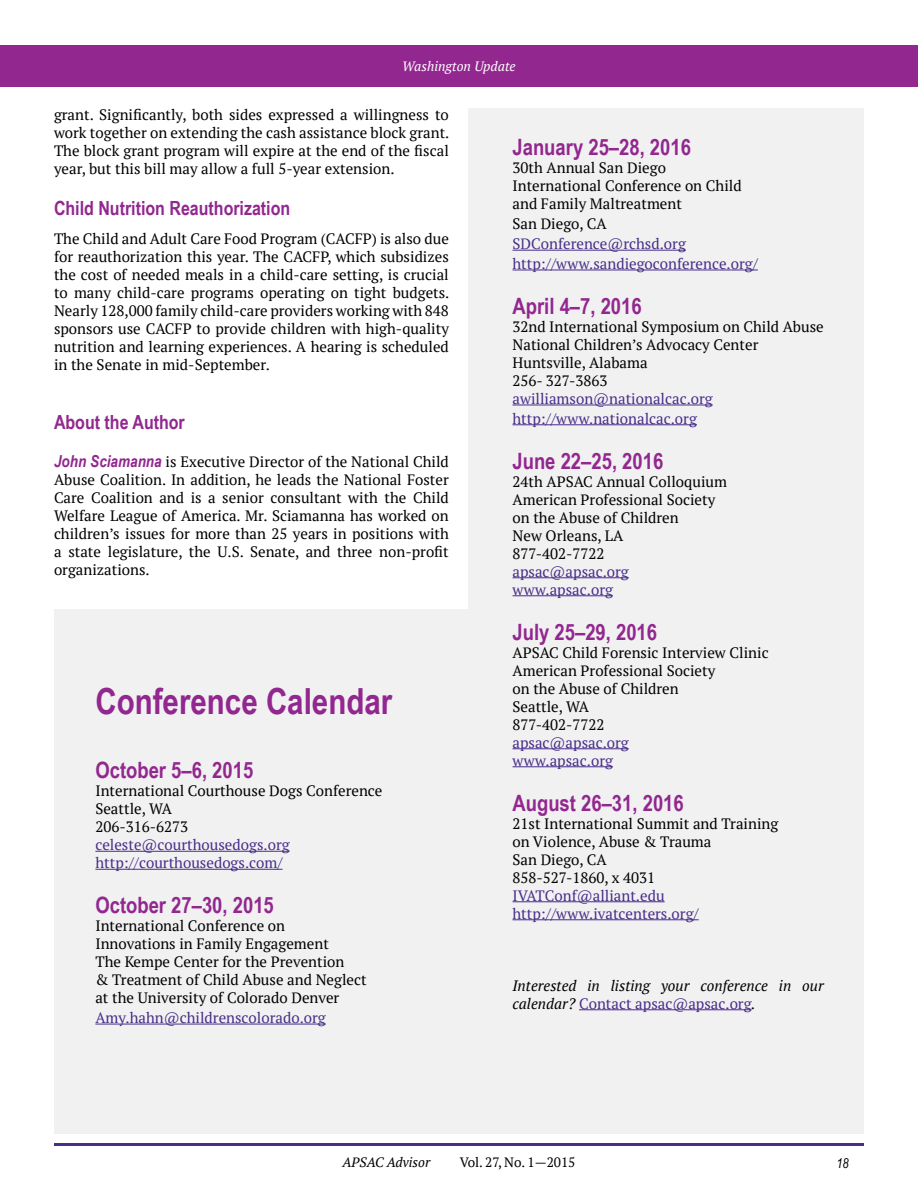
<style>
.page{position:relative;width:918px;height:1188px;background:#fff}
.page>*{position:absolute;margin:0;border:0;box-sizing:border-box;transform-origin:0 0}
.t1{font:700 36px "Arial Narrow";color:#92278f}
.t2{font:700 22.5px "Arial Narrow";color:#92278f}
.t3{font:700 19.5px "Arial Narrow";color:#92278f}
.t4{font:15px/18px "PT Serif";color:#000}
.t5{font:15px/18px "PT Serif";color:#482d89}
.t6{font:italic 15px/18px "PT Serif";color:#000}
.t7{font:13.5px "PT Serif";color:#000}
.t8{font:italic 13.5px "PT Serif";color:#fff}
.t9{font:italic 13.5px "PT Serif";color:#000}
.t10{font:italic 13.5px "Arial Narrow";color:#000}
.s1{font-family:"Arial Narrow";font-weight:700;font-style:italic;font-size:16.5px;color:#92278f}
.s2{font-style:normal;color:#482d89}
</style>
<div class="page">
<div style="left:0;top:45px;width:918px;height:41px;background:#92278f"></div>
<hr style="left:54px;top:1143px;width:810px;height:3px;background:#482d89">
<div style="left:54px;top:609px;width:810px;height:525px;background:#f1f1f2"></div>
<div style="left:468px;top:108px;width:396px;height:1026px;background:#f1f1f2"></div>
<hr style="left:95px;top:851px;width:195px;height:1px;background:#482d89">
<hr style="left:95px;top:869px;width:188px;height:1px;background:#482d89">
<hr style="left:95px;top:1024px;width:231px;height:1px;background:#482d89">
<hr style="left:513px;top:250px;width:173px;height:1px;background:#482d89">
<hr style="left:513px;top:270px;width:245px;height:1px;background:#482d89">
<hr style="left:513px;top:405px;width:200px;height:1px;background:#482d89">
<hr style="left:513px;top:424px;width:184px;height:1px;background:#482d89">
<hr style="left:513px;top:577px;width:116px;height:1px;background:#482d89">
<hr style="left:513px;top:595px;width:100px;height:1px;background:#482d89">
<hr style="left:513px;top:748px;width:116px;height:1px;background:#482d89">
<hr style="left:513px;top:766px;width:100px;height:1px;background:#482d89">
<hr style="left:513px;top:901px;width:152px;height:1px;background:#482d89">
<hr style="left:513px;top:919px;width:186px;height:1px;background:#482d89">
<hr style="left:579px;top:1009px;width:173px;height:1px;background:#482d89">
<p class="t8" style="left:402px;top:58px;width:115px">Washington Update</p>
<p class="t4" style="left:54px;top:105px;width:397px;text-align:justify">grant. Significantly, both sides expressed a willingness to work together on extending the cash assistance block grant.<br>The block grant program will expire at the end of the fiscal year, but this bill may allow a full 5-year extension.</p>
<h3 class="t3" style="left:54px;top:193px;width:238px">Child Nutrition Reauthorization</h3>
<p class="t4" style="left:54px;top:229px;width:397px;text-align:justify">The Child and Adult Care Food Program (CACFP) is also due for reauthorization this year. The CACFP, which subsidizes the cost of needed meals in a child-care setting, is crucial to many child-care programs operating on tight budgets.<br>Nearly 128,000 family child-care providers working with 848 sponsors use CACFP to provide children with high-quality nutrition and learning experiences. A hearing is scheduled in the Senate in mid-September.</p>
<h3 class="t3" style="left:54px;top:408px;width:132px">About the Author</h3>
<p class="t4" style="left:54px;top:452px;width:396px;text-align:justify"><span class="s1">John Sciamanna</span> is Executive Director of the National Child Abuse Coalition. In addition, he leads the National Foster Care Coalition and is a senior consultant with the Child Welfare League of America. Mr. Sciamanna has worked on children’s issues for more than 25 years in positions with a state legislature, the U.S. Senate, and three non-profit organizations.</p>
<h1 class="t1" style="left:95px;top:674px;width:298px">Conference Calendar</h1>
<h2 class="t2" style="left:95px;top:753px;width:159px">October 5–6, 2015</h2>
<p class="t4" style="left:95px;top:782px;width:289px">International Courthouse Dogs Conference<br>Seattle, WA<br>206-316-6273</p>
<p class="t5" style="left:95px;top:836px;width:196px">celeste@courthousedogs.org http://courthousedogs.com/</p>
<h2 class="t2" style="left:95px;top:888px;width:180px">October 27–30, 2015</h2>
<p class="t4" style="left:95px;top:917px;width:273px">International Conference on Innovations in Family Engagement<br>The Kempe Center for the Prevention<br>&amp; Treatment of Child Abuse and Neglect at the University of Colorado Denver</p>
<p class="t5" style="left:95px;top:1008px;width:232px">Amy.hahn@childrenscolorado.org</p>
<h2 class="t2" style="left:513px;top:131px;width:180px">January 25–28, 2016</h2>
<p class="t4" style="left:513px;top:159px;width:231px">30th Annual San Diego<br>International Conference on Child and Family Maltreatment</p>
<p class="t4" style="left:513px;top:215px;width:96px">San Diego, CA</p>
<p class="t5" style="left:513px;top:234px;width:247px;line-height:19.8px">SDConference@rchsd.org http://www.sandiegoconference.org/</p>
<h2 class="t2" style="left:513px;top:289px;width:131px">April 4–7, 2016</h2>
<p class="t4" style="left:513px;top:317px;width:313px">32nd International Symposium on Child Abuse<br>National Children’s Advocacy Center<br>Huntsville, Alabama<br>256- 327-3863</p>
<p class="t5" style="left:513px;top:388px;width:202px;line-height:19.8px">awilliamson@nationalcac.org http://www.nationalcac.org</p>
<h2 class="t2" style="left:513px;top:444px;width:152px">June 22–25, 2016</h2>
<p class="t4" style="left:513px;top:472px;width:216px">24th APSAC Annual Colloquium<br>American Professional Society on the Abuse of Children<br>New Orleans, LA<br>877-402-7722</p>
<p class="t5" style="left:513px;top:562px;width:118px">apsac@apsac.org www.apsac.org</p>
<h2 class="t2" style="left:513px;top:615px;width:146px">July 25–29, 2016</h2>
<p class="t4" style="left:513px;top:643px;width:258px">APSAC Child Forensic Interview Clinic<br>American Professional Society<br>on the Abuse of Children<br>Seattle, WA<br>877-402-7722</p>
<p class="t5" style="left:513px;top:733px;width:118px">apsac@apsac.org www.apsac.org</p>
<h2 class="t2" style="left:513px;top:786px;width:173px">August 26–31, 2016</h2>
<p class="t4" style="left:513px;top:814px;width:267px">21st International Summit and Training on Violence, Abuse &amp; Trauma<br>San Diego, CA<br>858-527-1860, x 4031</p>
<p class="t5" style="left:513px;top:886px;width:188px">IVATConf@alliant.edu http://www.ivatcenters.org/</p>
<p class="t6" style="left:513px;top:976px;width:313px">Interested in listing your conference in our calendar? <span class="s2">Contact apsac@apsac.org</span>.</p>
<p class="t9" style="left:343px;top:1153px;width:89px">APSAC Advisor</p>
<p class="t7" style="left:460px;top:1153px;width:117px">Vol. 27, No. 1—2015</p>
<p class="t10" style="left:836px;top:1154px;width:14px">18</p>
</div>
